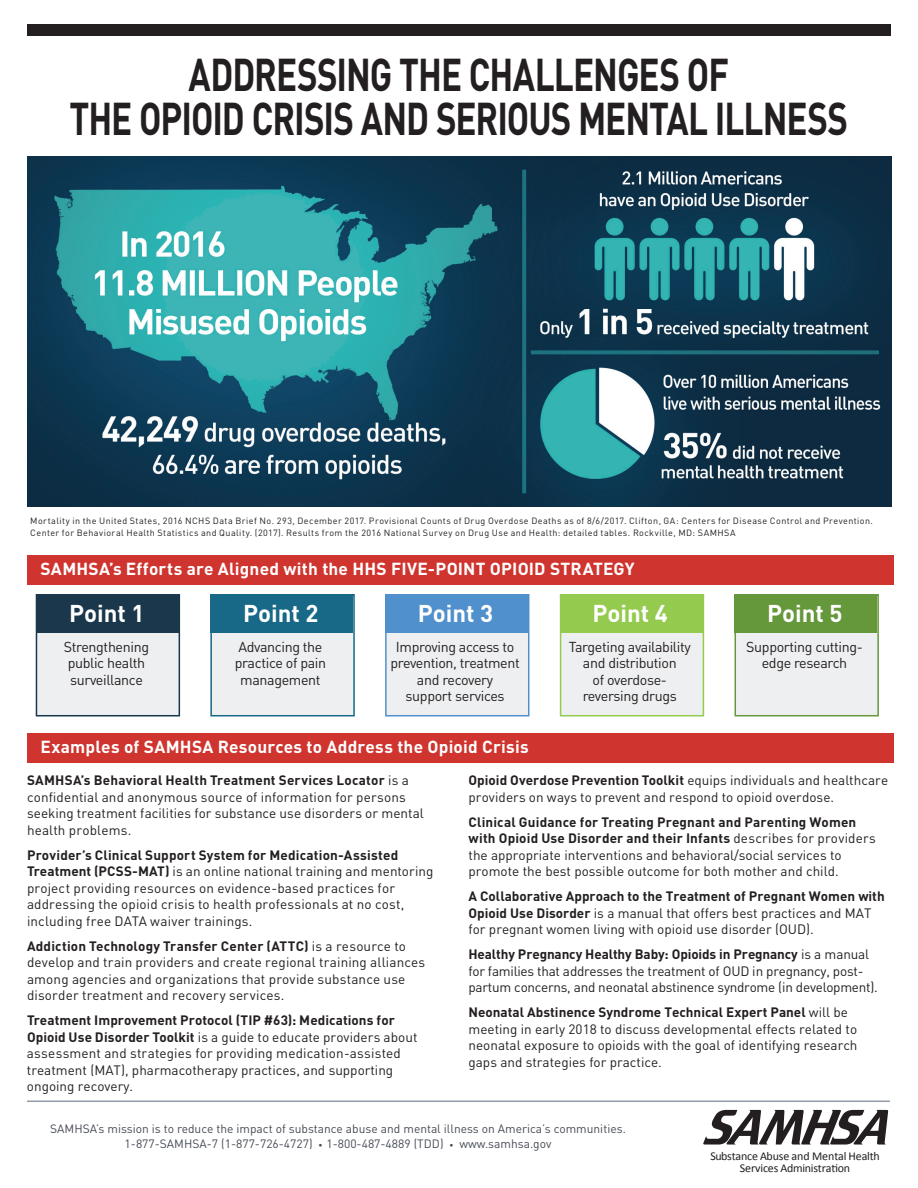
<style>
.page{position:relative;width:918px;height:1188px;background:#fff}
.page>*{position:absolute;margin:0;border:0;box-sizing:border-box;transform-origin:0 0}
.t1{font:700 45.45px/44.1px "DIN";letter-spacing:-.03em;color:#231f20;text-align:center;scale:.77 1}
.t2{font:700 24px "DIN";color:#fff}
.t3{font:700 17.25px "DIN";letter-spacing:.01em;color:#fff}
.t4{font:14.25px/16.5px "DIN";letter-spacing:-.025em;color:#231f20;text-align:center}
.t5{font:13.5px/16.5px "DIN";color:#231f20}
.t6{font:13.5px/16.5px "DIN";letter-spacing:-.02em;color:#231f20}
.t7{font:12px/15px "DIN";color:#464b54;text-align:center}
.t8{font:12px/12px "Calibri";letter-spacing:-.02em;color:#231f20;text-align:center}
.t9{font:9px/12px "DIN";letter-spacing:.05em;color:#231f20}
.s1{font-weight:700}
.s2{font-family:"DIN Bold Alternate";font-size:8.25px}
</style>
<div class="page">
<div style="left:27px;top:555px;width:866px;height:30px;background:#cf342e"></div>
<div style="left:27px;top:733px;width:866px;height:30px;background:#cf342e"></div>
<img style="left:27px;top:156px;width:864px;height:351px">
<hr style="left:27px;top:1101px;width:863px;height:1px;background:#919aa6">
<div style="left:36px;top:594px;width:144px;height:122px;background:#eeeff0;border:2px solid #1a374b"></div>
<div style="left:210px;top:594px;width:145px;height:122px;background:#eeeff0;border:2px solid #186887"></div>
<div style="left:385px;top:594px;width:144px;height:122px;background:#eeeff0;border:2px solid #5090cc"></div>
<div style="left:560px;top:594px;width:144px;height:122px;background:#eeeff0;border:2px solid #94ca4e"></div>
<div style="left:735px;top:594px;width:144px;height:122px;background:#eeeff0;border:2px solid #65973b"></div>
<div style="left:36px;top:595px;width:143px;height:38px;background:#1a374b"></div>
<div style="left:210px;top:595px;width:143px;height:38px;background:#186887"></div>
<div style="left:385px;top:595px;width:143px;height:38px;background:#5090cc"></div>
<div style="left:560px;top:595px;width:143px;height:38px;background:#94ca4e"></div>
<div style="left:735px;top:595px;width:142px;height:38px;background:#65973b"></div>
<div style="left:27px;top:24px;width:864px;height:12px;background:#231f20"></div>
<svg style="left:703px;top:1110px;width:185px;height:35px"></svg>
<h1 class="t1" style="left:69px;top:50px;width:1013px">ADDRESSING THE CHALLENGES OF<br>THE OPIOID CRISIS AND SERIOUS MENTAL ILLNESS</h1>
<p class="t9" style="left:30px;top:515px;width:844px">Mortality in the United States, 2016 NCHS Data Brief No. 293, December 2017. Provisional Counts of Drug Overdose Deaths as of 8/6/2017. Clifton, GA: Centers for Disease Control and Prevention.<br>Center for Behavioral Health Statistics and Quality. (2017). Results from the 2016 National Survey on Drug Use and Health: detailed tables. Rockville, MD: SAMHSA</p>
<p class="t3" style="left:40px;top:558px;width:596px">SAMHSA’s Efforts are Aligned with the HHS FIVE-POINT OPIOID STRATEGY</p>
<h2 class="t2" style="left:69px;top:598px;width:77px">Point 1</h2>
<p class="t4" style="left:64px;top:638px;width:87px;text-align:left">Strengthening public health surveillance</p>
<h2 class="t2" style="left:243px;top:598px;width:77px">Point 2</h2>
<p class="t4" style="left:235px;top:638px;width:93px">Advancing the practice of pain management</p>
<h2 class="t2" style="left:418px;top:598px;width:77px">Point 3</h2>
<p class="t4" style="left:390px;top:638px;width:131px">Improving access to prevention, treatment and recovery<br>support services</p>
<p class="t3" style="left:40px;top:736px;width:490px">Examples of SAMHSA Resources to Address the Opioid Crisis</p>
<h2 class="t2" style="left:593px;top:598px;width:77px">Point 4</h2>
<p class="t4" style="left:569px;top:638px;width:124px">Targeting availability and distribution<br>of overdose&shy;reversing drugs</p>
<h2 class="t2" style="left:767px;top:598px;width:77px">Point 5</h2>
<p class="t4" style="left:746px;top:638px;width:118px">Supporting cutting&shy;edge research</p>
<p class="t5" style="left:27px;top:772px;width:398px"><span class="s1">SAMHSA’s Behavioral Health Treatment Services Locator</span> is a confidential and anonymous source of information for persons seeking treatment facilities for substance use disorders or mental health problems.</p>
<p class="t5" style="left:27px;top:846px;width:408px"><span class="s1">Provider’s Clinical Support System for Medication-Assisted Treatment (PCSS-MAT)</span> is an online national training and mentoring project providing resources on evidence-based practices for addressing the opioid crisis to health professionals at no cost, including free DATA waiver trainings.</p>
<p class="t5" style="left:27px;top:937px;width:400px"><span class="s1">Addiction Technology Transfer Center (ATTC)</span> is a resource to develop and train providers and create regional training alliances among agencies and organizations that provide substance use disorder treatment and recovery services.</p>
<p class="t5" style="left:27px;top:1012px;width:392px"><span class="s1">Treatment Improvement Protocol (TIP #63): Medications for Opioid Use Disorder Toolkit</span> is a guide to educate providers about assessment and strategies for providing medication-assisted treatment (MAT), pharmacotherapy practices, and supporting ongoing recovery.</p>
<p class="t5" style="left:469px;top:772px;width:421px"><span class="s1">Opioid Overdose Prevention Toolkit</span> equips individuals and healthcare providers on ways to prevent and respond to opioid overdose.</p>
<p class="t5" style="left:469px;top:813px;width:409px"><span class="s1">Clinical Guidance for Treating Pregnant and Parenting Women with Opioid Use Disorder and their Infants</span> describes for providers the appropriate interventions and behavioral/social services to promote the best possible outcome for both mother and child.</p>
<p class="t5" style="left:469px;top:888px;width:418px"><span class="s1">A Collaborative Approach to the Treatment of Pregnant Women with<br>Opioid Use Disorder</span> is a manual that offers best practices and MAT for pregnant women living with opioid use disorder (OUD).</p>
<p class="t6" style="left:469px;top:946px;width:411px"><span class="s1">Healthy Pregnancy Healthy Baby: Opioids in Pregnancy</span> is a manual for families that addresses the treatment of OUD in pregnancy, post&shy;partum concerns, and neonatal abstinence syndrome (in development).</p>
<p class="t5" style="left:469px;top:1004px;width:391px"><span class="s1">Neonatal Abstinence Syndrome Technical Expert Panel</span> will be meeting in early 2018 to discuss developmental effects related to neonatal exposure to opioids with the goal of identifying research gaps and strategies for practice.</p>
<p class="t7" style="left:50px;top:1121px;width:577px">SAMHSA’s mission is to reduce the impact of substance abuse and mental illness on America’s communities.<br>1-877-SAMHSA-7 (1-877-726-4727) <span class="s2">•</span> 1-800-487-4889 (TDD) <span class="s2">•</span> www.samhsa.gov</p>
<p class="t8" style="left:710px;top:1150px;width:171px">Substance Abuse and Mental Health<br>Services Administration</p>
</div>
